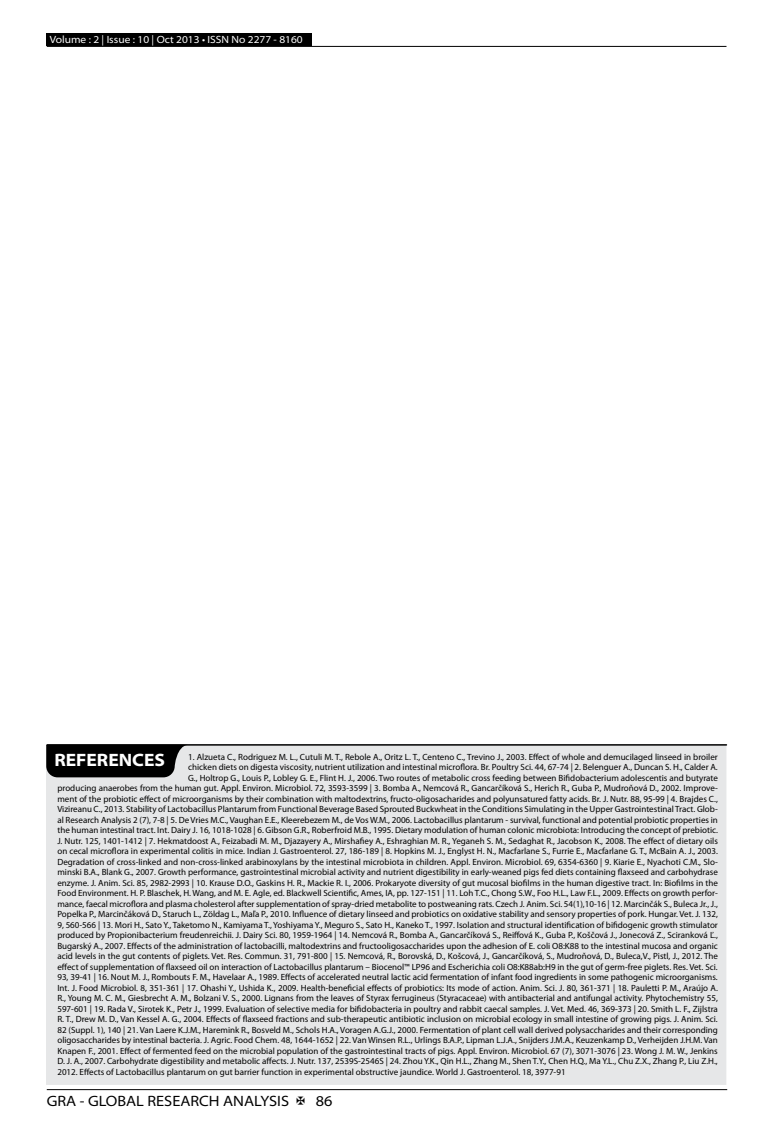
<style>
.page{position:relative;width:774px;height:1136px;background:#fff}
.page>*{position:absolute;margin:0;border:0;box-sizing:border-box;transform-origin:0 0}
.t1{font:700 semi-expanded 18px "Myriad Pro";color:#fff}
.t2{font:semi-expanded 15px "Myriad Pro";color:#000}
.t3{font:semi-expanded 10.5px "Myriad Pro";color:#fff}
.t4{font:9px "Myriad Pro";color:#000}
</style>
<div class="page">
<hr style="left:47px;top:1089px;width:680px;height:1px;background:#000">
<div style="left:47px;top:33px;width:265px;height:13px;background:#000"></div>
<hr style="left:47px;top:46px;width:679px;height:1px;background:#000">
<div style="left:46px;top:744px;width:680px;height:340px;background:#e6e7e8"></div>
<hr style="left:47px;top:744px;width:679px;height:1px;background:#000">
<svg style="left:46px;top:744px;width:142px;height:33px;background:#141415"></svg>
<p class="t3" style="left:50px;top:34px;width:254px">Volume : 2 | Issue : 10 | Oct 2013 • ISSN No 2277 - 8160</p>
<h1 class="t1" style="left:54px;top:749px;width:112px">REFERENCES</h1>
<p class="t4" style="left:188px;top:751px;width:531px">1. Alzueta C., Rodriguez M. L., Cutuli M. T., Rebole A., Oritz L. T., Centeno C., Trevino J., 2003. Effect of whole and demucilaged linseed in broiler</p>
<p class="t4" style="left:188px;top:762px;width:531px">chicken diets on digesta viscosity, nutrient utilization and intestinal microflora. Br. Poultry Sci. 44, 67-74 | 2. Belenguer A., Duncan S. H., Calder A.</p>
<p class="t4" style="left:188px;top:772px;width:531px">G., Holtrop G., Louis P., Lobley G. E., Flint H. J., 2006. Two routes of metabolic cross feeding between Bifidobacterium adolescentis and butyrate</p>
<p class="t4" style="left:57px;top:783px;width:662px">producing anaerobes from the human gut. Appl. Environ. Microbiol. 72, 3593-3599 | 3. Bomba A., Nemcová R., Gancarčíková S., Herich R., Guba P., Mudroňová D., 2002. Improve-</p>
<p class="t4" style="left:57px;top:793px;width:662px">ment of the probiotic effect of microorganisms by their combination with maltodextrins, fructo-oligosacharides and polyunsatured fatty acids. Br. J. Nutr. 88, 95-99 | 4. Brajdes C.,</p>
<p class="t4" style="left:57px;top:804px;width:662px">Vizireanu C., 2013. Stability of Lactobacillus Plantarum from Functional Beverage Based Sprouted Buckwheat in the Conditions Simulating in the Upper Gastrointestinal Tract. Glob-</p>
<p class="t4" style="left:57px;top:814px;width:662px">al Research Analysis 2 (7), 7-8 | 5. De Vries M.C., Vaughan E.E., Kleerebezem M., de Vos W.M., 2006. Lactobacillus plantarum - survival, functional and potential probiotic properties in</p>
<p class="t4" style="left:57px;top:825px;width:662px">the human intestinal tract. Int. Dairy J. 16, 1018-1028 | 6. Gibson G.R., Roberfroid M.B., 1995. Dietary modulation of human colonic microbiota: Introducing the concept of prebiotic.</p>
<p class="t4" style="left:57px;top:835px;width:662px">J. Nutr. 125, 1401-1412 | 7. Hekmatdoost A., Feizabadi M. M., Djazayery A., Mirshafiey A., Eshraghian M. R., Yeganeh S. M., Sedaghat R., Jacobson K., 2008. The effect of dietary oils</p>
<p class="t4" style="left:57px;top:846px;width:662px">on cecal microflora in experimental colitis in mice. Indian J. Gastroenterol. 27, 186-189 | 8. Hopkins M. J., Englyst H. N., Macfarlane S., Furrie E., Macfarlane G. T., McBain A. J., 2003.</p>
<p class="t4" style="left:57px;top:856px;width:662px">Degradation of cross-linked and non-cross-linked arabinoxylans by the intestinal microbiota in children. Appl. Environ. Microbiol. 69, 6354-6360 | 9. Kiarie E., Nyachoti C.M., Slo-</p>
<p class="t4" style="left:57px;top:867px;width:662px">minski B.A., Blank G., 2007. Growth performance, gastrointestinal microbial activity and nutrient digestibility in early-weaned pigs fed diets containing flaxseed and carbohydrase</p>
<p class="t4" style="left:57px;top:877px;width:662px">enzyme. J. Anim. Sci. 85, 2982-2993 | 10. Krause D.O., Gaskins H. R., Mackie R. I., 2006. Prokaryote diversity of gut mucosal biofilms in the human digestive tract. In: Biofilms in the</p>
<p class="t4" style="left:57px;top:888px;width:662px">Food Environment. H. P. Blaschek, H. Wang, and M. E. Agle, ed. Blackwell Scientific, Ames, IA, pp. 127-151 | 11. Loh T.C., Chong S.W., Foo H.L., Law F.L., 2009. Effects on growth perfor-</p>
<p class="t4" style="left:57px;top:898px;width:662px">mance, faecal microflora and plasma cholesterol after supplementation of spray-dried metabolite to postweaning rats. Czech J. Anim. Sci. 54(1),10-16 | 12. Marcinčák S., Buleca Jr., J.,</p>
<p class="t4" style="left:57px;top:909px;width:662px">Popelka P., Marcinčáková D., Staruch L., Zöldag L., Maľa P., 2010. Influence of dietary linseed and probiotics on oxidative stability and sensory properties of pork. Hungar. Vet. J. 132,</p>
<p class="t4" style="left:57px;top:919px;width:662px">9, 560-566 | 13. Mori H., Sato Y., Taketomo N., Kamiyama T., Yoshiyama Y., Meguro S., Sato H., Kaneko T., 1997. Isolation and structural identification of bifidogenic growth stimulator</p>
<p class="t4" style="left:57px;top:930px;width:662px">produced by Propionibacterium freudenreichii. J. Dairy Sci. 80, 1959-1964 | 14. Nemcová R., Bomba A., Gancarčíková S., Reiffová K., Guba P., Koščová J., Jonecová Z., Sciranková Ľ.,</p>
<p class="t4" style="left:57px;top:940px;width:662px">Bugarský A., 2007. Effects of the administration of lactobacilli, maltodextrins and fructooligosaccharides upon the adhesion of E. coli O8:K88 to the intestinal mucosa and organic</p>
<p class="t4" style="left:57px;top:951px;width:662px">acid levels in the gut contents of piglets. Vet. Res. Commun. 31, 791-800 | 15. Nemcová, R., Borovská, D., Košcová, J., Gancarčíková, S., Mudroňová, D., Buleca,V., Pistl, J., 2012. The</p>
<p class="t4" style="left:57px;top:961px;width:662px">effect of supplementation of flaxseed oil on interaction of Lactobacillus plantarum – Biocenol™ LP96 and Escherichia coli O8:K88ab:H9 in the gut of germ-free piglets. Res. Vet. Sci.</p>
<p class="t4" style="left:57px;top:972px;width:662px">93, 39-41 | 16. Nout M. J., Rombouts F. M., Havelaar A., 1989. Effects of accelerated neutral lactic acid fermentation of infant food ingredients in some pathogenic microorganisms.</p>
<p class="t4" style="left:57px;top:982px;width:662px">Int. J. Food Microbiol. 8, 351-361 | 17. Ohashi Y., Ushida K., 2009. Health-beneficial effects of probiotics: Its mode of action. Anim. Sci. J. 80, 361-371 | 18. Pauletti P. M., Araújo A.</p>
<p class="t4" style="left:57px;top:993px;width:662px">R., Young M. C. M., Giesbrecht A. M., Bolzani V. S., 2000. Lignans from the leaves of Styrax ferrugineus (Styracaceae) with antibacterial and antifungal activity. Phytochemistry 55,</p>
<p class="t4" style="left:57px;top:1003px;width:662px">597-601 | 19. Rada V., Sirotek K., Petr J., 1999. Evaluation of selective media for bifidobacteria in poultry and rabbit caecal samples. J. Vet. Med. 46, 369-373 | 20. Smith L. F., Zijlstra</p>
<p class="t4" style="left:57px;top:1014px;width:662px">R. T., Drew M. D., Van Kessel A. G., 2004. Effects of flaxseed fractions and sub-therapeutic antibiotic inclusion on microbial ecology in small intestine of growing pigs. J. Anim. Sci.</p>
<p class="t4" style="left:57px;top:1024px;width:662px">82 (Suppl. 1), 140 | 21. Van Laere K.J.M., Haremink R., Bosveld M., Schols H.A., Voragen A.G.J., 2000. Fermentation of plant cell wall derived polysaccharides and their corresponding</p>
<p class="t4" style="left:57px;top:1035px;width:662px">oligosaccharides by intestinal bacteria. J. Agric. Food Chem. 48, 1644-1652 | 22. Van Winsen R.L., Urlings B.A.P., Lipman L.J.A., Snijders J.M.A., Keuzenkamp D., Verheijden J.H.M. Van</p>
<p class="t4" style="left:57px;top:1045px;width:662px">Knapen F., 2001. Effect of fermented feed on the microbial population of the gastrointestinal tracts of pigs. Appl. Environ. Microbiol. 67 (7), 3071-3076 | 23. Wong J. M. W., Jenkins</p>
<p class="t4" style="left:57px;top:1056px;width:662px">D. J. A., 2007. Carbohydrate digestibility and metabolic affects. J. Nutr. 137, 2539S-2546S | 24. Zhou Y.K., Qin H.L., Zhang M., Shen T.Y., Chen H.Q., Ma Y.L., Chu Z.X., Zhang P., Liu Z.H.,</p>
<p class="t4" style="left:57px;top:1066px;width:510px">2012. Effects of Lactobacillus plantarum on gut barrier function in experimental obstructive jaundice. World J. Gastroenterol. 18, 3977-91</p>
<h2 class="t2" style="left:47px;top:1092px;width:244px">GRA - GLOBAL RESEARCH ANALYSIS</h2>
<h2 class="t2" style="left:316px;top:1092px;width:18px">86</h2>
</div>
